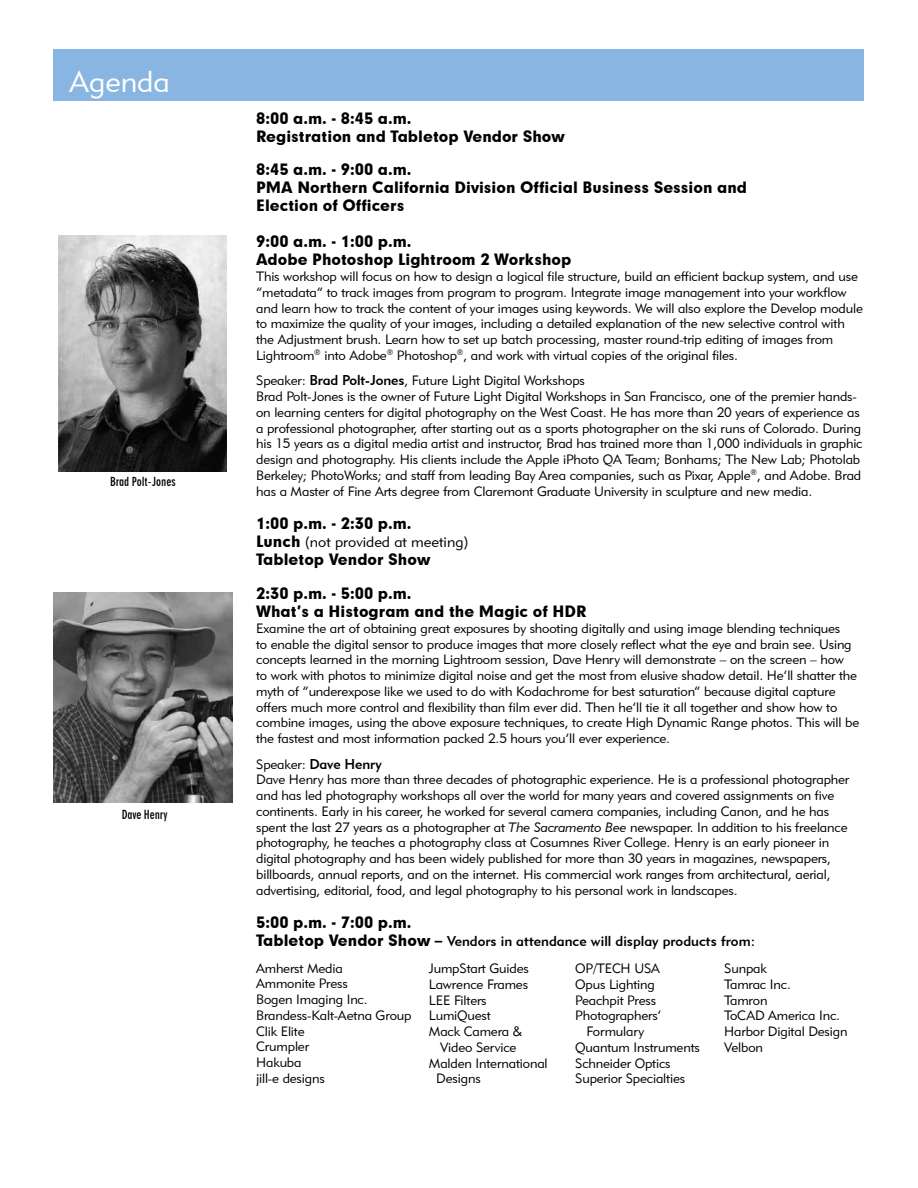
<style>
.page{position:relative;width:918px;height:1188px;background:#fff}
.page>*{position:absolute;margin:0;border:0;box-sizing:border-box;transform-origin:0 0}
.t1{font:30px "Geometric 415 BT Lite A";color:#fff}
.t2{font:15px/18px "Geometric 706 BT Black B";color:#000}
.t3{font:15px "Geometric 415 BT Lite A";color:#000}
.t4{font:14.25px "Geometric 415 BT Medium A";color:#000}
.t5{font:13.5px/15.8px "Geometric 415 BT Lite A";letter-spacing:-.01em;color:#000}
.t6{font:12px "Geometric 706 BT Bold Condensed B";color:#000}
.s1{font-family:"Geometric 415 BT Medium A";font-size:14.25px}
.s2{font-family:"Geometric 706 BT Black B"}
.s3{font-family:"Geometric 415 BT Lite A";font-size:13.5px}
.s4{font-family:"Geometric 415 BT Lite Italic A"}
.s5{font-family:"Geometric 706 BT Black B";font-size:15px}
</style>
<div class="page">
<div style="left:53px;top:49px;width:811px;height:52px;background:#88b5e1"></div>
<img style="left:59px;top:236px;width:168px;height:236px">
<img style="left:53px;top:593px;width:179px;height:210px">
<h1 class="t1" style="left:70px;top:63px;width:102px">Agenda</h1>
<p class="t6" style="left:110px;top:475px;width:67px">Brad Polt-Jones</p>
<p class="t6" style="left:122px;top:807px;width:47px">Dave Henry</p>
<p class="t2" style="left:256px;top:109px;width:310px">8:00 a.m. - 8:45 a.m.<br>Registration and Tabletop Vendor Show</p>
<p class="t2" style="left:256px;top:160px;width:492px">8:45 a.m. - 9:00 a.m.<br>PMA Northern California Division Official Business Session and<br>Election of Officers</p>
<p class="t2" style="left:256px;top:232px;width:317px">9:00 a.m. - 1:00 p.m.<br>Adobe Photoshop Lightroom 2 Workshop</p>
<p class="t5" style="left:256px;top:268px;width:608px">This workshop will focus on how to design a logical file structure, build an efficient backup system, and use “metadata” to track images from program to program. Integrate image management into your workflow and learn how to track the content of your images using keywords. We will also explore the Develop module to maximize the quality of your images, including a detailed explanation of the new selective control with the Adjustment brush. Learn how to set up batch processing, master round-trip editing of images from Lightroom<sup>®</sup> into Adobe<sup>®</sup> Photoshop<sup>®</sup>, and work with virtual copies of the original files.</p>
<p class="t5" style="left:256px;top:373px;width:608px">Speaker: <span class="s1">Brad Polt-Jones</span>, Future Light Digital Workshops<br>Brad Polt-Jones is the owner of Future Light Digital Workshops in San Francisco, one of the premier hands&shy;on learning centers for digital photography on the West Coast. He has more than 20 years of experience as a professional photographer, after starting out as a sports photographer on the ski runs of Colorado. During his 15 years as a digital media artist and instructor, Brad has trained more than 1,000 individuals in graphic design and photography. His clients include the Apple iPhoto QA Team; Bonhams; The New Lab; Photolab Berkeley; PhotoWorks; and staff from leading Bay Area companies, such as Pixar, Apple<sup>®</sup>, and Adobe. Brad has a Master of Fine Arts degree from Claremont Graduate University in sculpture and new media.</p>
<p class="t2" style="left:256px;top:514px;width:157px">1:00 p.m. - 2:30 p.m.</p>
<p class="t3" style="left:256px;top:533px;width:214px"><span class="s2">Lunch</span> (not provided at meeting)</p>
<p class="t2" style="left:256px;top:550px;width:176px">Tabletop Vendor Show</p>
<p class="t2" style="left:256px;top:584px;width:332px">2:30 p.m. - 5:00 p.m.<br>What’s a Histogram and the Magic of HDR</p>
<p class="t5" style="left:256px;top:620px;width:605px">Examine the art of obtaining great exposures by shooting digitally and using image blending techniques<br>to enable the digital sensor to produce images that more closely reflect what the eye and brain see. Using concepts learned in the morning Lightroom session, Dave Henry will demonstrate – on the screen – how<br>to work with photos to minimize digital noise and get the most from elusive shadow detail. He’ll shatter the myth of “underexpose like we used to do with Kodachrome for best saturation” because digital capture offers much more control and flexibility than film ever did. Then he’ll tie it all together and show how to combine images, using the above exposure techniques, to create High Dynamic Range photos. This will be the fastest and most information packed 2.5 hours you’ll ever experience.</p>
<p class="t4" style="left:256px;top:755px;width:127px"><span class="s3">Speaker:</span> Dave Henry</p>
<p class="t5" style="left:256px;top:772px;width:595px">Dave Henry has more than three decades of photographic experience. He is a professional photographer and has led photography workshops all over the world for many years and covered assignments on five continents. Early in his career, he worked for several camera companies, including Canon, and he has spent the last 27 years as a photographer at <span class="s4">The Sacramento Bee</span> newspaper. In addition to his freelance photography, he teaches a photography class at Cosumnes River College. Henry is an early pioneer in digital photography and has been widely published for more than 30 years in magazines, newspapers, billboards, annual reports, and on the internet. His commercial work ranges from architectural, aerial, advertising, editorial, food, and legal photography to his personal work in landscapes.</p>
<p class="t2" style="left:256px;top:913px;width:157px">5:00 p.m. - 7:00 p.m.</p>
<p class="t4" style="left:256px;top:933px;width:500px"><span class="s5">Tabletop Vendor Show –</span> Vendors in attendance will display products from:</p>
<p class="t5" style="left:256px;top:960px;width:157px">Amherst Media<br>Ammonite Press<br>Bogen Imaging Inc.<br>Brandess-Kalt-Aetna Group<br>Clik Elite<br>Crumpler<br>Hakuba<br>jill-e designs</p>
<p class="t5" style="left:429px;top:960px;width:101px">JumpStart Guides</p>
<p class="t5" style="left:429px;top:976px;width:101px">Lawrence Frames</p>
<p class="t5" style="left:429px;top:992px;width:59px">LEE Filters</p>
<p class="t5" style="left:429px;top:1008px;width:63px">LumiQuest</p>
<p class="t5" style="left:429px;top:1023px;width:95px">Mack Camera &amp;</p>
<p class="t5" style="left:440px;top:1039px;width:78px">Video Service</p>
<p class="t5" style="left:429px;top:1055px;width:120px">Malden International</p>
<p class="t5" style="left:436px;top:1071px;width:46px">Designs</p>
<p class="t5" style="left:575px;top:960px;width:86px">OP/TECH USA</p>
<p class="t5" style="left:575px;top:976px;width:81px">Opus Lighting</p>
<p class="t5" style="left:575px;top:992px;width:82px">Peachpit Press</p>
<p class="t5" style="left:575px;top:1008px;width:88px">Photographers’</p>
<p class="t5" style="left:586px;top:1023px;width:59px">Formulary</p>
<p class="t5" style="left:575px;top:1039px;width:126px">Quantum Instruments</p>
<p class="t5" style="left:575px;top:1055px;width:97px">Schneider Optics</p>
<p class="t5" style="left:575px;top:1071px;width:111px">Superior Specialties</p>
<p class="t5" style="left:724px;top:960px;width:125px">Sunpak<br>Tamrac Inc.<br>Tamron<br>ToCAD America Inc.<br>Harbor Digital Design<br>Velbon</p>
</div>
